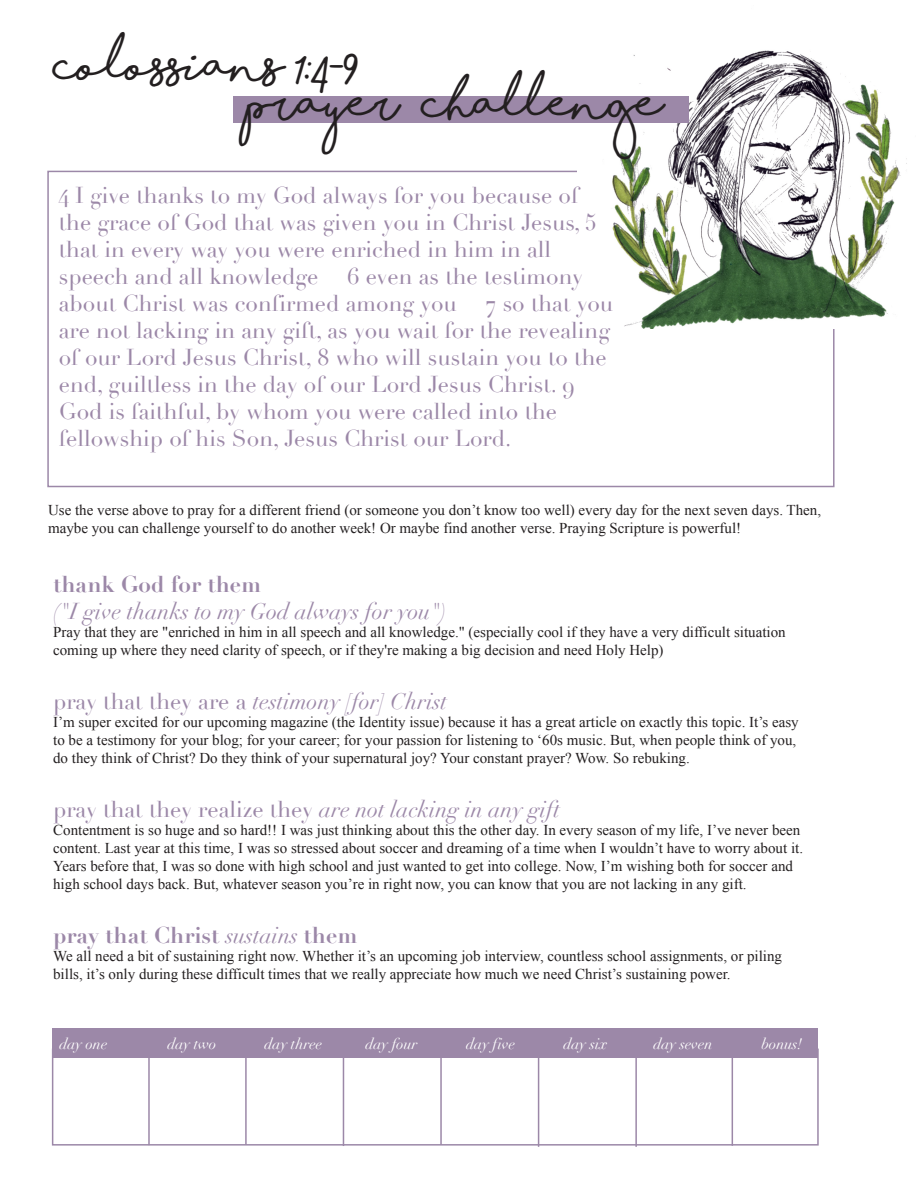
<style>
.page{position:relative;width:918px;height:1188px;background:#fff}
.page>*{position:absolute;margin:0;border:0;box-sizing:border-box;transform-origin:0 0}
.t1{font:700 43.95px/37.5px "Shorelines Script";color:#231f20}
.t2{font:22.5px/27px "Didot";color:#9c88a8}
.t3{font:italic 22.5px "Didot";color:#9c88a8}
.t4{font:700 22.5px "Didot";color:#9c88a8}
.t5{font:15px/18px "Times New Roman";color:#231f20}
.t6{font:italic 15px "Didot";color:#fff}
.s1{font-style:normal}
.s2{font-style:italic}
.s3{font-weight:400;font-style:italic}
</style>
<div class="page">
<div style="left:47px;top:171px;width:788px;height:316px;border:2px solid #9c88a8"></div>
<img style="left:577px;top:50px;width:330px;height:279px">
<div style="left:234px;top:96px;width:455px;height:27px;background:#9c88a8"></div>
<div style="left:53px;top:1028px;width:765px;height:29px;background:#9c88a8"></div>
<div style="left:52px;top:1049px;width:767px;height:97px;border:2px solid #9c88a8"></div>
<hr style="left:148px;top:1028px;width:2px;height:117px;background:#9c88a8">
<hr style="left:245px;top:1028px;width:2px;height:117px;background:#9c88a8">
<hr style="left:343px;top:1029px;width:1px;height:117px;background:#9c88a8">
<hr style="left:440px;top:1028px;width:2px;height:117px;background:#9c88a8">
<hr style="left:538px;top:1030px;width:1px;height:117px;background:#9c88a8">
<hr style="left:635px;top:1030px;width:2px;height:117px;background:#9c88a8">
<hr style="left:732px;top:1029px;width:1px;height:117px;background:#9c88a8">
<h1 class="t1" style="left:248px;top:55px;width:417px;text-indent:-195px">colossians 1:4-9<br>prayer challenge</h1>
<p class="t2" style="left:59px;top:182px;width:556px">4 I give thanks to my God always for you because of the grace of God that was given you in Christ Jesus, 5 that in every way you were enriched in him in all speech and all knowledge— 6 even as the testimony about Christ was confirmed among you— 7 so that you are not lacking in any gift, as you wait for the revealing of our Lord Jesus Christ, 8 who will sustain you to the end, guiltless in the day of our Lord Jesus Christ. 9<br>God is faithful, by whom you were called into the fellowship of his Son, Jesus Christ our Lord.</p>
<p class="t5" style="left:48px;top:500px;width:775px">Use the verse above to pray for a different friend (or someone you don’t know too well) every day for the next seven days. Then, maybe you can challenge yourself to do another week! Or maybe find another verse. Praying Scripture is powerful!</p>
<h2 class="t4" style="left:53px;top:570px;width:209px">thank God for them</h2>
<h2 class="t3" style="left:53px;top:597px;width:395px">("I give thanks to my God always for you")</h2>
<p class="t5" style="left:53px;top:622px;width:734px">Pray that they are "enriched in him in all speech and all knowledge." (especially cool if they have a very difficult situation coming up where they need clarity of speech, or if they're making a big decision and need Holy Help)</p>
<h2 class="t3" style="left:53px;top:687px;width:396px"><span class="s1">pray that they are a</span> testimony [for] Christ</h2>
<p class="t5" style="left:53px;top:712px;width:747px">I’m super excited for our upcoming magazine (the Identity issue) because it has a great article on exactly this topic. It’s easy to be a testimony for your blog; for your career; for your passion for listening to ‘60s music. But, when people think of you, do they think of Christ? Do they think of your supernatural joy? Your constant prayer? Wow. So rebuking.</p>
<h2 class="t2" style="left:53px;top:796px;width:509px">pray that they realize they <span class="s2">are not lacking in any gift</span></h2>
<p class="t5" style="left:53px;top:820px;width:751px">Contentment is so huge and so hard!! I was just thinking about this the other day. In every season of my life, I’ve never been content. Last year at this time, I was so stressed about soccer and dreaming of a time when I wouldn’t have to worry about it.<br>Years before that, I was so done with high school and just wanted to get into college. Now, I’m wishing both for soccer and high school days back. But, whatever season you’re in right now, you can know that you are not lacking in any gift.</p>
<h2 class="t4" style="left:53px;top:921px;width:306px">pray that Christ <span class="s3">sustains</span> them</h2>
<p class="t5" style="left:53px;top:946px;width:730px">We all need a bit of sustaining right now. Whether it’s an upcoming job interview, countless school assignments, or piling bills, it’s only during these difficult times that we really appreciate how much we need Christ’s sustaining power.</p>
<p class="t6" style="left:59px;top:1034px;width:50px">day one</p>
<p class="t6" style="left:167px;top:1034px;width:51px">day two</p>
<p class="t6" style="left:265px;top:1034px;width:59px">day three</p>
<p class="t6" style="left:365px;top:1034px;width:54px">day four</p>
<p class="t6" style="left:466px;top:1034px;width:50px">day five</p>
<p class="t6" style="left:563px;top:1034px;width:46px">day six</p>
<p class="t6" style="left:653px;top:1034px;width:61px">day seven</p>
<p class="t6" style="left:761px;top:1034px;width:42px">bonus!</p>
</div>
